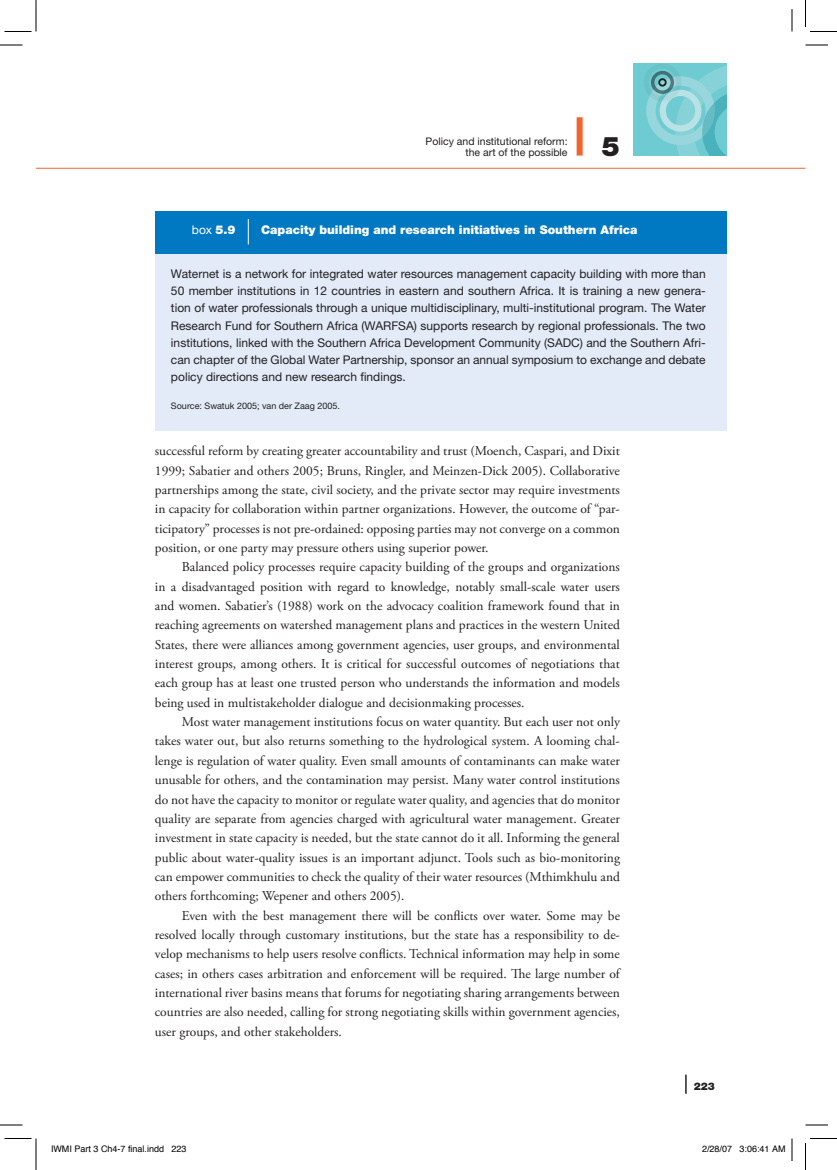
<style>
.page{position:relative;width:837px;height:1170px;background:#fff}
.page>*{position:absolute;margin:0;border:0;box-sizing:border-box;transform-origin:0 0}
.t1{font:900 27px "Helvetica Neue LT Std";color:#231f20}
.t2{font:13.5px/19.4px "Adobe Garamond Pro";color:#231f20;text-align:justify}
.t3{font:12px/17.2px "Helvetica Neue LT Std";color:#231f20;text-align:justify}
.t4{font:900 12px "Helvetica Neue LT Std";color:#fff}
.t5{font:12px "Helvetica Neue LT Std";color:#fff}
.t6{font:10.5px/10.5px "Helvetica Neue LT Std";color:#231f20;text-align:right}
.t7{font:900 10.5px "Helvetica Neue LT Std";color:#231f20}
.t8{font:9px "Helvetica";color:#000}
.t9{font:9px "Helvetica Neue LT Std";color:#231f20}
.s1{font-weight:900}
</style>
<div class="page">
<div style="left:577px;top:117px;width:6px;height:39px;background:#f2642f"></div>
<svg style="left:685px;top:1075px;width:2px;height:19px"></svg>
<div style="left:633px;top:63px;width:93px;height:93px;background:#6fcbd2"></div>
<div style="left:646px;top:76px;width:69px;height:69px;border:9px solid #96d6dc;border-radius:50%"></div>
<div style="left:660px;top:90px;width:42px;height:42px;border:6px solid #b9e2e7;border-radius:50%"></div>
<div style="left:644px;top:64px;width:37px;height:37px;border:5px solid #231f20;border-radius:50%"></div>
<div style="left:651px;top:71px;width:23px;height:23px;border:3px solid #231f20;border-radius:50%"></div>
<div style="left:658px;top:78px;width:9px;height:9px;border:2px solid #231f20;border-radius:50%"></div>
<svg style="left:675px;top:66px;width:51px;height:90px"></svg>
<hr style="left:36px;top:168px;width:770px;height:1px;background:#f2642f">
<div style="left:155px;top:211px;width:571px;height:220px;background:#e2ebf7"></div>
<div style="left:155px;top:211px;width:571px;height:43px;background:#0079c2"></div>
<svg style="left:248px;top:219px;width:1px;height:26px"></svg>
<svg style="left:0;top:45px;width:22px;height:1px"></svg>
<svg style="left:806px;top:45px;width:22px;height:1px"></svg>
<svg style="left:0;top:1125px;width:22px;height:1px"></svg>
<svg style="left:806px;top:1125px;width:22px;height:1px"></svg>
<svg style="left:792px;top:9px;width:1px;height:23px"></svg>
<svg style="left:792px;top:1138px;width:1px;height:23px"></svg>
<svg style="left:4px;top:0;width:33px;height:32px"></svg>
<svg style="left:4px;top:1138px;width:33px;height:32px"></svg>
<svg style="left:805px;top:0;width:32px;height:32px"></svg>
<svg style="left:805px;top:1138px;width:32px;height:32px"></svg>
<p class="t6" style="left:426px;top:136px;width:143px">Policy and institutional reform: the art of the possible</p>
<h1 class="t1" style="left:602px;top:130px;width:20px">5</h1>
<p class="t5" style="left:192px;top:223px;width:45px">box <span class="s1">5.9</span></p>
<p class="t4" style="left:261px;top:223px;width:378px">Capacity building and research initiatives in Southern Africa</p>
<p class="t3" style="left:171px;top:265px;width:536px">Waternet is a network for integrated water resources management capacity building with more than 50 member institutions in 12 countries in eastern and southern Africa. It is training a new genera&shy;tion of water professionals through a unique multidisciplinary, multi-institutional program. The Water Research Fund for Southern Africa (WARFSA) supports research by regional professionals. The two institutions, linked with the Southern Africa Development Community (SADC) and the Southern Afri&shy;can chapter of the Global Water Partnership, sponsor an annual symposium to exchange and debate policy directions and new research findings.</p>
<p class="t9" style="left:171px;top:400px;width:170px">Source: Swatuk 2005; van der Zaag 2005.</p>
<p class="t2" style="left:155px;top:442px;width:467px">successful reform by creating greater accountability and trust (Moench, Caspari, and Dixit 1999; Sabatier and others 2005; Bruns, Ringler, and Meinzen-Dick 2005). Collaborative partnerships among the state, civil society, and the private sector may require investments in capacity for collaboration within partner organizations. However, the outcome of “par&shy;ticipatory” processes is not pre-ordained: opposing parties may not converge on a common position, or one party may pressure others using superior power.</p>
<p class="t2" style="left:155px;top:558px;width:467px;text-indent:27px">Balanced policy processes require capacity building of the groups and organizations in a disadvantaged position with regard to knowledge, notably small-scale water users and women. Sabatier’s (1988) work on the advocacy coalition framework found that in reaching agreements on watershed management plans and practices in the western United States, there were alliances among government agencies, user groups, and environmental interest groups, among others. It is critical for successful outcomes of negotiations that each group has at least one trusted person who understands the information and models being used in multistakeholder dialogue and decisionmaking processes.</p>
<p class="t2" style="left:155px;top:713px;width:467px;text-indent:27px">Most water management institutions focus on water quantity. But each user not only takes water out, but also returns something to the hydrological system. A looming chal&shy;lenge is regulation of water quality. Even small amounts of contaminants can make water unusable for others, and the contamination may persist. Many water control institutions do not have the capacity to monitor or regulate water quality, and agencies that do monitor quality are separate from agencies charged with agricultural water management. Greater investment in state capacity is needed, but the state cannot do it all. Informing the general public about water-quality issues is an important adjunct. Tools such as bio-monitoring can empower communities to check the quality of their water resources (Mthimkhulu and others forthcoming; Wepener and others 2005).</p>
<p class="t2" style="left:155px;top:906px;width:467px;text-indent:27px">Even with the best management there will be conflicts over water. Some may be resolved locally through customary institutions, but the state has a responsibility to de&shy;velop mechanisms to help users resolve conflicts. Technical information may help in some cases; in others cases arbitration and enforcement will be required. The large number of international river basins means that forums for negotiating sharing arrangements between countries are also needed, calling for strong negotiating skills within government agencies, user groups, and other stakeholders.</p>
<p class="t7" style="left:694px;top:1080px;width:23px">223</p>
<p class="t8" style="left:51px;top:1141px;width:137px">IWMI Part 3 Ch4-7 final.indd 223</p>
<p class="t8" style="left:702px;top:1141px;width:85px">2/28/07 3:06:41 AM</p>
</div>
